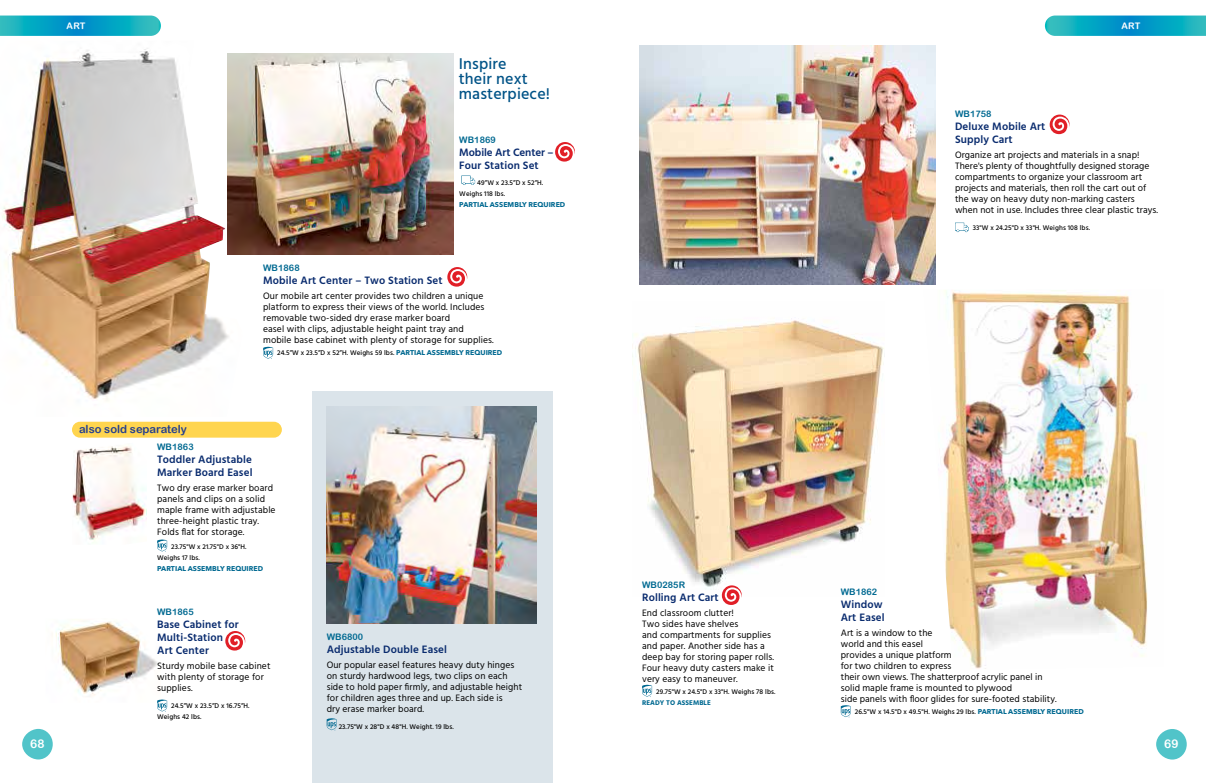
<style>
.page{position:relative;width:1206px;height:783px;background:#fff}
.page>*{position:absolute;margin:0;border:0;box-sizing:border-box;transform-origin:0 0}
.t1{font:500 16px/15px "Hind";letter-spacing:.01em;color:#005387}
.t2{font:12px "Arial Rounded MT Bold";color:#fff}
.t3{font:11.2px "Arial Rounded MT Bold";color:#25408f}
.t4{font:600 11px/13px "Hind";letter-spacing:.01em;color:#092b6e}
.t5{font:600 11px/13px "Hind";letter-spacing:-.01em;color:#092b6e}
.t6{font:9.5px/11px "Hind";letter-spacing:.01em;color:#000}
.t7{font:9px "Arial Rounded MT Bold";letter-spacing:.005em;color:#006991}
.t8{font:9px "Arial Rounded MT Bold";letter-spacing:.025em;color:#fff}
.t9{font:500 7px/11px "Hind";letter-spacing:.01em;color:#000}
.t10{font:700 7px "Avenir Next";letter-spacing:.005em;color:#006991}
.t11{font:700 7px "Hind";letter-spacing:.005em;color:#006991}
.s1{font-family:"Avenir Next";font-weight:700;color:#006991}
</style>
<div class="page">
<img style="left:632px;top:318px;width:252px;height:278px">
<img style="left:639px;top:46px;width:297px;height:238px">
<img style="left:943px;top:290px;width:205px;height:379px">
<svg style="left:841px;top:705px;width:10px;height:13px"></svg>
<svg style="left:955px;top:223px;width:14px;height:9px"></svg>
<svg style="left:1050px;top:115px;width:20px;height:19px"></svg>
<svg style="left:642px;top:685px;width:10px;height:12px"></svg>
<svg style="left:722px;top:585px;width:20px;height:20px"></svg>
<div style="left:312px;top:391px;width:241px;height:392px;background:#dbe4ea"></div>
<img style="left:72px;top:446px;width:75px;height:97px">
<svg style="left:327px;top:718px;width:10px;height:13px"></svg>
<img style="left:327px;top:407px;width:209px;height:216px">
<img style="left:243px;top:53px;width:211px;height:201px">
<svg style="left:555px;top:142px;width:20px;height:20px"></svg>
<img style="left:56px;top:619px;width:102px;height:77px">
<svg style="left:225px;top:631px;width:20px;height:20px"></svg>
<svg style="left:447px;top:267px;width:20px;height:20px"></svg>
<svg style="left:461px;top:176px;width:14px;height:9px"></svg>
<svg style="left:157px;top:539px;width:10px;height:13px"></svg>
<svg style="left:157px;top:699px;width:10px;height:13px"></svg>
<img style="left:2px;top:48px;width:241px;height:353px">
<svg style="left:263px;top:347px;width:10px;height:12px"></svg>
<div style="left:72px;top:422px;width:210px;height:16px;background:#ffd54f;border-radius:8px"></div>
<div style="left:1156px;top:729px;width:31px;height:31px;background:#51c4c9;border-radius:50%"></div>
<div style="left:22px;top:729px;width:31px;height:30px;background:#51c4c9;border-radius:50%"></div>
<svg style="left:1045px;top:16px;width:161px;height:20px;background:#10a7c4"></svg>
<svg style="left:0;top:16px;width:161px;height:20px;background:#11a7c4"></svg>
<p class="t8" style="left:66px;top:20px;width:21px">ART</p>
<p class="t8" style="left:1121px;top:20px;width:21px">ART</p>
<h1 class="t1" style="left:459px;top:57px;width:93px">Inspire<br>their next masterpiece!</h1>
<p class="t7" style="left:459px;top:134px;width:38px">WB1869</p>
<p class="t5" style="left:459px;top:146px;width:96px">Mobile Art Center –<br>Four Station Set</p>
<p class="t9" style="left:459px;top:178px;width:85px;text-indent:18px">49”W x 23.5”D x 52”H.<br>Weighs 118 lbs.</p>
<p class="t10" style="left:459px;top:199px;width:108px">PARTIAL ASSEMBLY REQUIRED</p>
<p class="t3" style="left:79px;top:422px;width:109px">also sold separately</p>
<p class="t7" style="left:263px;top:262px;width:38px">WB1868</p>
<p class="t4" style="left:263px;top:274px;width:181px">Mobile Art Center – Two Station Set</p>
<p class="t6" style="left:263px;top:291px;width:232px">Our mobile art center provides two children a unique platform to express their views of the world. Includes removable two-sided dry erase marker board<br>easel with clips, adjustable height paint tray and mobile base cabinet with plenty of storage for supplies.</p>
<p class="t9" style="left:277px;top:348px;width:227px">24.5”W x 23.5”D x 52”H. Weighs 59 lbs. <span class="s1">PARTIAL ASSEMBLY REQUIRED</span></p>
<p class="t7" style="left:157px;top:441px;width:38px">WB1863</p>
<p class="t4" style="left:157px;top:453px;width:97px">Toddler Adjustable<br>Marker Board Easel</p>
<p class="t6" style="left:157px;top:483px;width:120px">Two dry erase marker board panels and clips on a solid maple frame with adjustable three-height plastic tray.<br>Folds flat for storage.</p>
<p class="t9" style="left:157px;top:541px;width:91px;text-indent:14px">23.75"W x 21.75"D x 36"H.<br>Weighs 17 lbs.</p>
<p class="t10" style="left:157px;top:562px;width:108px">PARTIAL ASSEMBLY REQUIRED</p>
<p class="t7" style="left:157px;top:606px;width:38px">WB1865</p>
<p class="t4" style="left:157px;top:618px;width:83px">Base Cabinet for<br>Multi-Station<br>Art Center</p>
<p class="t6" style="left:157px;top:661px;width:115px">Sturdy mobile base cabinet with plenty of storage for supplies.</p>
<p class="t9" style="left:157px;top:700px;width:94px;text-indent:14px">24.5”W x 23.5”D x 16.75”H.<br>Weighs 42 lbs.</p>
<p class="t7" style="left:327px;top:631px;width:38px">WB6800</p>
<p class="t4" style="left:327px;top:643px;width:122px">Adjustable Double Easel</p>
<p class="t6" style="left:327px;top:660px;width:197px">Our popular easel features heavy duty hinges on sturdy hardwood legs, two clips on each side to hold paper firmly, and adjustable height for children ages three and up. Each side is<br>dry erase marker board.</p>
<p class="t9" style="left:339px;top:721px;width:117px">23.75"W x 28"D x 48"H. Weight. 19 lbs.</p>
<p class="t7" style="left:955px;top:108px;width:38px">WB1758</p>
<p class="t4" style="left:955px;top:120px;width:92px">Deluxe Mobile Art<br>Supply Cart</p>
<p class="t6" style="left:955px;top:150px;width:205px">Organize art projects and materials in a snap!<br>There's plenty of thoughtfully designed storage compartments to organize your classroom art projects and materials, then roll the cart out of the way on heavy duty non-marking casters when not in use. Includes three clear plastic trays.</p>
<p class="t9" style="left:973px;top:222px;width:119px">33"W x 24.25"D x 33"H. Weighs 108 lbs.</p>
<p class="t7" style="left:642px;top:579px;width:45px">WB0285R</p>
<p class="t4" style="left:642px;top:591px;width:78px">Rolling Art Cart</p>
<p class="t6" style="left:642px;top:608px;width:133px">End classroom clutter!<br>Two sides have shelves<br>and compartments for supplies and paper. Another side has a deep bay for storing paper rolls.<br>Four heavy duty casters make it very easy to maneuver.</p>
<p class="t9" style="left:656px;top:687px;width:121px">29.75"W x 24.5"D x 33"H. Weighs 78 lbs.</p>
<p class="t11" style="left:642px;top:699px;width:70px">READY TO ASSEMBLE</p>
<p class="t7" style="left:841px;top:586px;width:38px">WB1862</p>
<p class="t4" style="left:841px;top:598px;width:45px">Window<br>Art Easel</p>
<p class="t6" style="left:841px;top:628px;width:217px">Art is a window to the<br>world and this easel<br>provides a unique platform<br>for two children to express<br>their own views. The shatterproof acrylic panel in solid maple frame is mounted to plywood<br>side panels with floor glides for sure-footed stability.</p>
<p class="t9" style="left:855px;top:707px;width:230px">26.5"W x 14.5"D x 49.5"H. Weighs 29 lbs. <span class="s1">PARTIAL ASSEMBLY REQUIRED</span></p>
<p class="t2" style="left:30px;top:737px;width:16px">68</p>
<p class="t2" style="left:1164px;top:737px;width:16px">69</p>
</div>
